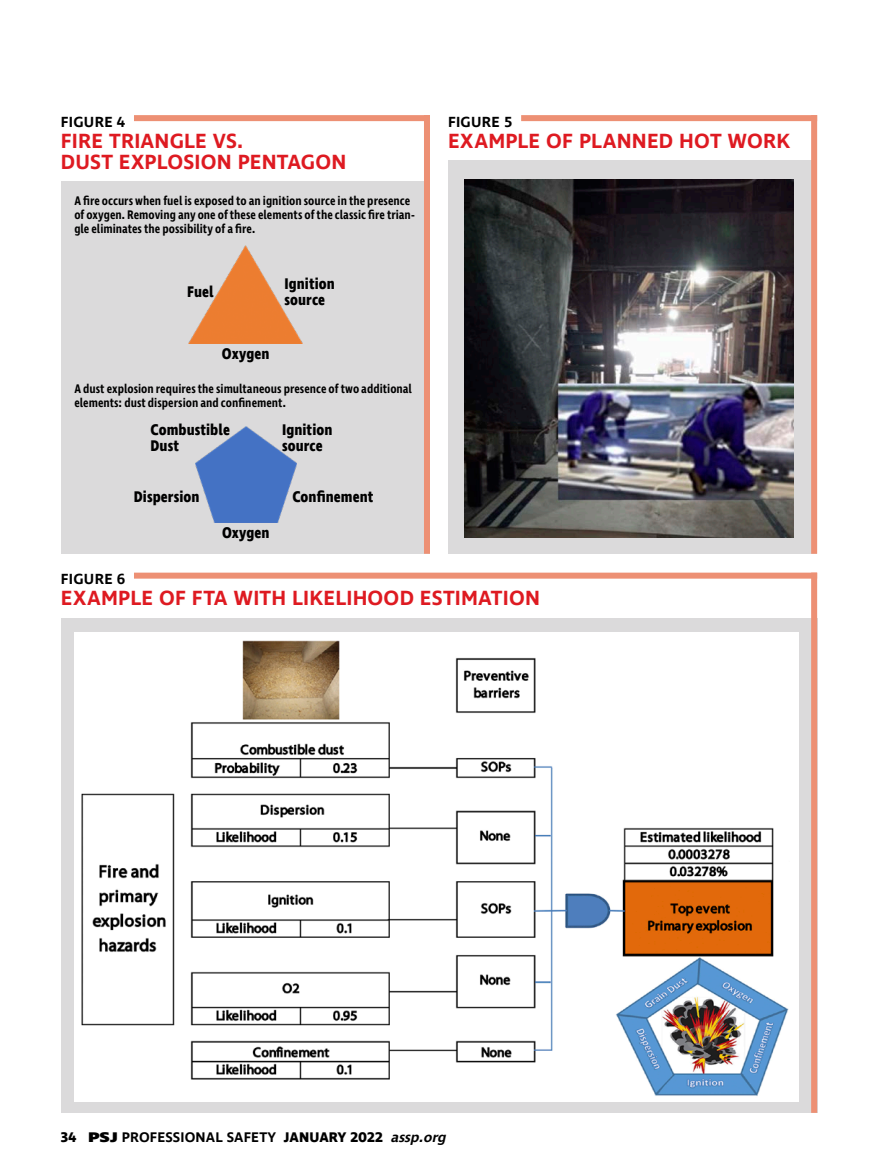
<style>
.page{position:relative;width:878px;height:1175px;background:#fff}
.page>*{position:absolute;margin:0;border:0;box-sizing:border-box;transform-origin:0 0}
.t1{font:600 21px/21px "Ingra";letter-spacing:.01em;color:#de1a21}
.t2{font:700 15.75px/15.8px "Ingra Cd";letter-spacing:.005em;color:#000}
.t3{font:600 15px "Ingra";letter-spacing:.015em;color:#000}
.t4{font:600 14.25px "Ingra";letter-spacing:.01em;color:#000}
.t5{font:600 12.75px/14.2px "Ingra Cd";color:#000}
.s1{font-weight:700}
.s2{font-weight:800}
.s3{font-style:italic}
</style>
<div class="page">
<div style="left:61px;top:182px;width:368px;height:372px;background:#dbdadb"></div>
<div style="left:134px;top:115px;width:296px;height:6px;background:#ed9074"></div>
<div style="left:424px;top:115px;width:6px;height:439px;background:#ed9074"></div>
<img style="left:189px;top:246px;width:113px;height:98px">
<img style="left:195px;top:426px;width:101px;height:96px">
<div style="left:448px;top:161px;width:368px;height:393px;background:#dbdadb"></div>
<div style="left:521px;top:115px;width:296px;height:6px;background:#ed9074"></div>
<div style="left:811px;top:115px;width:6px;height:439px;background:#ed9074"></div>
<img style="left:464px;top:180px;width:329px;height:357px">
<div style="left:61px;top:618px;width:756px;height:494px;background:#dbdadb"></div>
<div style="left:134px;top:572px;width:683px;height:6px;background:#ed9074"></div>
<div style="left:811px;top:572px;width:6px;height:540px;background:#ed9074"></div>
<img style="left:75px;top:632px;width:723px;height:469px">
<p class="t3" style="left:61px;top:112px;width:66px">FIGURE 4</p>
<h1 class="t1" style="left:61px;top:131px;width:287px">FIRE TRIANGLE VS.<br>DUST EXPLOSION PENTAGON</h1>
<p class="t5" style="left:74px;top:194px;width:342px">A fire occurs when fuel is exposed to an ignition source in the presence of oxygen. Removing any one of these elements of the classic fire trian&shy;gle eliminates the possibility of a fire.</p>
<p class="t2" style="left:187px;top:285px;width:28px">Fuel</p>
<p class="t2" style="left:284px;top:277px;width:52px">Ignition source</p>
<p class="t2" style="left:222px;top:347px;width:49px">Oxygen</p>
<p class="t5" style="left:74px;top:382px;width:339px">A dust explosion requires the simultaneous presence of two additional elements: dust dispersion and confinement.</p>
<p class="t2" style="left:150px;top:422px;width:81px">Combustible<br>Dust</p>
<p class="t2" style="left:134px;top:489px;width:67px">Dispersion</p>
<p class="t2" style="left:292px;top:489px;width:83px">Confinement</p>
<p class="t2" style="left:282px;top:422px;width:52px">Ignition source</p>
<p class="t2" style="left:222px;top:526px;width:49px">Oxygen</p>
<p class="t3" style="left:448px;top:112px;width:66px">FIGURE 5</p>
<h1 class="t1" style="left:448px;top:131px;width:344px">EXAMPLE OF PLANNED HOT WORK</h1>
<p class="t3" style="left:61px;top:569px;width:66px">FIGURE 6</p>
<h1 class="t1" style="left:61px;top:588px;width:480px">EXAMPLE OF FTA WITH LIKELIHOOD ESTIMATION</h1>
<p class="t4" style="left:61px;top:1128px;width:390px"><span class="s1">34</span> <span class="s2">PSJ</span> PROFESSIONAL SAFETY <span class="s1">JANUARY 2022</span> <span class="s3">assp.org</span></p>
</div>
